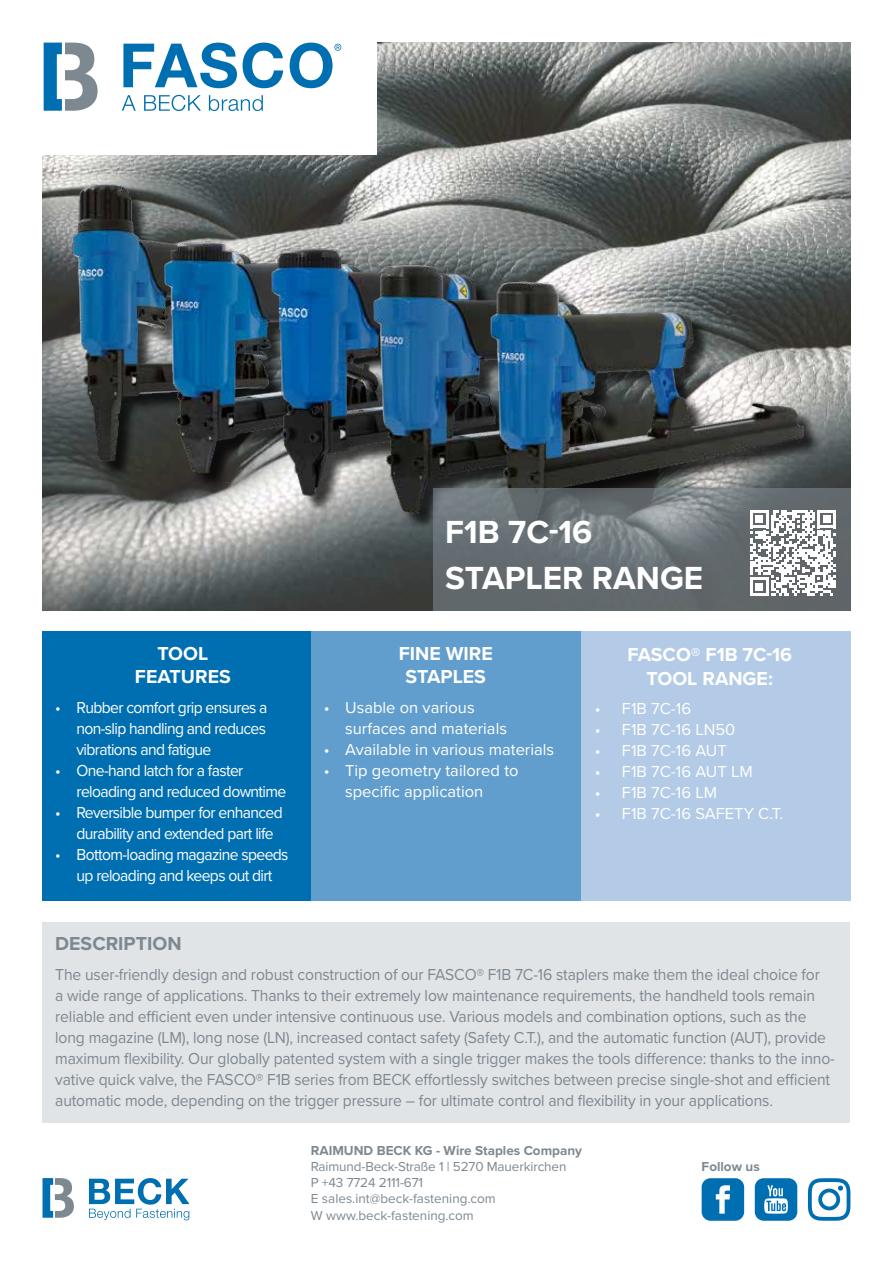
<style>
.page{position:relative;width:893px;height:1263px;background:#fff}
.page>*{position:absolute;margin:0;border:0;box-sizing:border-box;transform-origin:0 0}
.t1{font:700 33.15px/46px "Proxima Nova";color:#fff}
.t2{font:700 19.5px/23.4px "Proxima Nova";color:#fff;text-align:center}
.t3{font:700 19.5px "Proxima Nova";color:#7d8890}
.t4{font:16.5px/21px "Proxima Nova";letter-spacing:-.01em;color:#7d8890;scale:.95 1}
.t5{font:16.5px/21px "Proxima Nova";letter-spacing:-.04em;color:#fff;scale:.95 1}
.t6{font:16.5px/21px "Proxima Nova";color:#fff}
.t7{font:16.5px "Proxima Nova";letter-spacing:-.04em;color:#fff}
.t8{font:13.5px/16.2px "Proxima Nova";letter-spacing:-.01em;color:#7d8890}
.t9{font:700 13.5px "Proxima Nova";color:#7d8890}
.s1{font-family:"Proxima Nova Extrabld";font-weight:400}
</style>
<div class="page">
<img style="left:43px;top:43px;width:807px;height:567px">
<div style="left:43px;top:631px;width:269px;height:270px;background:#006fb1"></div>
<div style="left:43px;top:922px;width:807px;height:201px;background:#e1e4e7"></div>
<div style="left:312px;top:631px;width:269px;height:270px;background:#629ecd"></div>
<div style="left:581px;top:631px;width:269px;height:270px;background:#b3cbe6"></div>
<svg style="left:89px;top:1178px;width:100px;height:42px"></svg>
<svg style="left:43px;top:1178px;width:31px;height:40px"></svg>
<div style="left:0;top:0;width:376px;height:154px;background:#fff"></div>
<svg style="left:122px;top:95px;width:14px;height:16px"></svg>
<svg style="left:144px;top:95px;width:57px;height:16px"></svg>
<svg style="left:209px;top:95px;width:54px;height:16px"></svg>
<svg style="left:123px;top:43px;width:114px;height:45px"></svg>
<svg style="left:243px;top:43px;width:40px;height:45px"></svg>
<svg style="left:290px;top:43px;width:51px;height:45px"></svg>
<svg style="left:44px;top:43px;width:54px;height:68px"></svg>
<svg style="left:702px;top:1178px;width:42px;height:43px;background:#2a86bd"></svg>
<svg style="left:755px;top:1178px;width:42px;height:43px;background:#398fc2"></svg>
<svg style="left:808px;top:1178px;width:42px;height:43px"></svg>
<div style="left:75px;top:188px;width:747px;height:355px;background:#000;opacity:.75"></div>
<img style="left:67px;top:177px;width:207px;height:290px">
<img style="left:140px;top:204px;width:266px;height:289px">
<img style="left:261px;top:244px;width:244px;height:258px">
<img style="left:358px;top:256px;width:261px;height:267px">
<img style="left:466px;top:271px;width:384px;height:217px">
<svg style="left:432px;top:488px;width:418px;height:122px;background:#687074"></svg>
<svg style="left:750px;top:510px;width:86px;height:86px"></svg>
<p class="t2" style="left:135px;top:641px;width:97px">TOOL<br>FEATURES</p>
<p class="t5" style="left:77px;top:696px;width:203px;text-align:justify;text-indent:-21px">• Rubber comfort grip ensures a non-slip handling and reduces vibrations and fatigue</p>
<p class="t5" style="left:77px;top:759px;width:222px;text-indent:-21px">• One-hand latch for a faster reloading and reduced downtime</p>
<p class="t5" style="left:77px;top:801px;width:219px;text-indent:-21px">• Reversible bumper for enhanced durability and extended part life</p>
<p class="t5" style="left:55px;top:843px;width:247px;text-align:center">• Bottom-loading magazine speeds up reloading and keeps out dirt</p>
<h1 class="t1" style="left:445px;top:508px;width:259px">F1B 7C-16<br>STAPLER RANGE</h1>
<p class="t2" style="left:399px;top:641px;width:96px">FINE WIRE<br>STAPLES</p>
<p class="t6" style="left:345px;top:696px;width:163px;text-indent:-21px">• Usable on various surfaces and materials</p>
<p class="t6" style="left:324px;top:738px;width:232px">• Available in various materials</p>
<p class="t6" style="left:345px;top:759px;width:175px;text-indent:-21px">• Tip geometry tailored to specific application</p>
<p class="t2" style="left:627px;top:643px;width:166px">FASCO<span class="s1">®</span> F1B 7C-16<br>TOOL RANGE:</p>
<p class="t7" style="left:595px;top:696px;width:98px">• F1B 7C-16</p>
<p class="t6" style="left:595px;top:718px;width:142px">• F1B 7C-16 LN50</p>
<p class="t6" style="left:595px;top:739px;width:133px">• F1B 7C-16 AUT</p>
<p class="t6" style="left:595px;top:760px;width:159px">• F1B 7C-16 AUT LM</p>
<p class="t7" style="left:595px;top:780px;width:124px">• F1B 7C-16 LM</p>
<p class="t6" style="left:595px;top:803px;width:190px">• F1B 7C-16 SAFETY C.T.</p>
<p class="t3" style="left:55px;top:929px;width:128px">DESCRIPTION</p>
<p class="t4" style="left:55px;top:963px;width:822px">The user-friendly design and robust construction of our FASCO® F1B 7C-16 staplers make them the ideal choice for<br>a wide range of applications. Thanks to their extremely low maintenance requirements, the handheld tools remain reliable and efficient even under intensive continuous use. Various models and combination options, such as the long magazine (LM), long nose (LN), increased contact safety (Safety C.T.), and the automatic function (AUT), provide maximum flexibility. Our globally patented system with a single trigger makes the tools difference: thanks to the inno&shy;vative quick valve, the FASCO® F1B series from BECK effortlessly switches between precise single-shot and efficient automatic mode, depending on the trigger pressure – for ultimate control and flexibility in your applications.</p>
<p class="t9" style="left:311px;top:1140px;width:273px">RAIMUND BECK KG - Wire Staples Company</p>
<p class="t8" style="left:311px;top:1158px;width:257px">Raimund-Beck-Straße 1 | 5270 Mauerkirchen<br>P +43 7724 2111-671<br>E sales.int@beck-fastening.com<br>W www.beck-fastening.com</p>
<p class="t9" style="left:702px;top:1157px;width:60px">Follow us</p>
</div>
